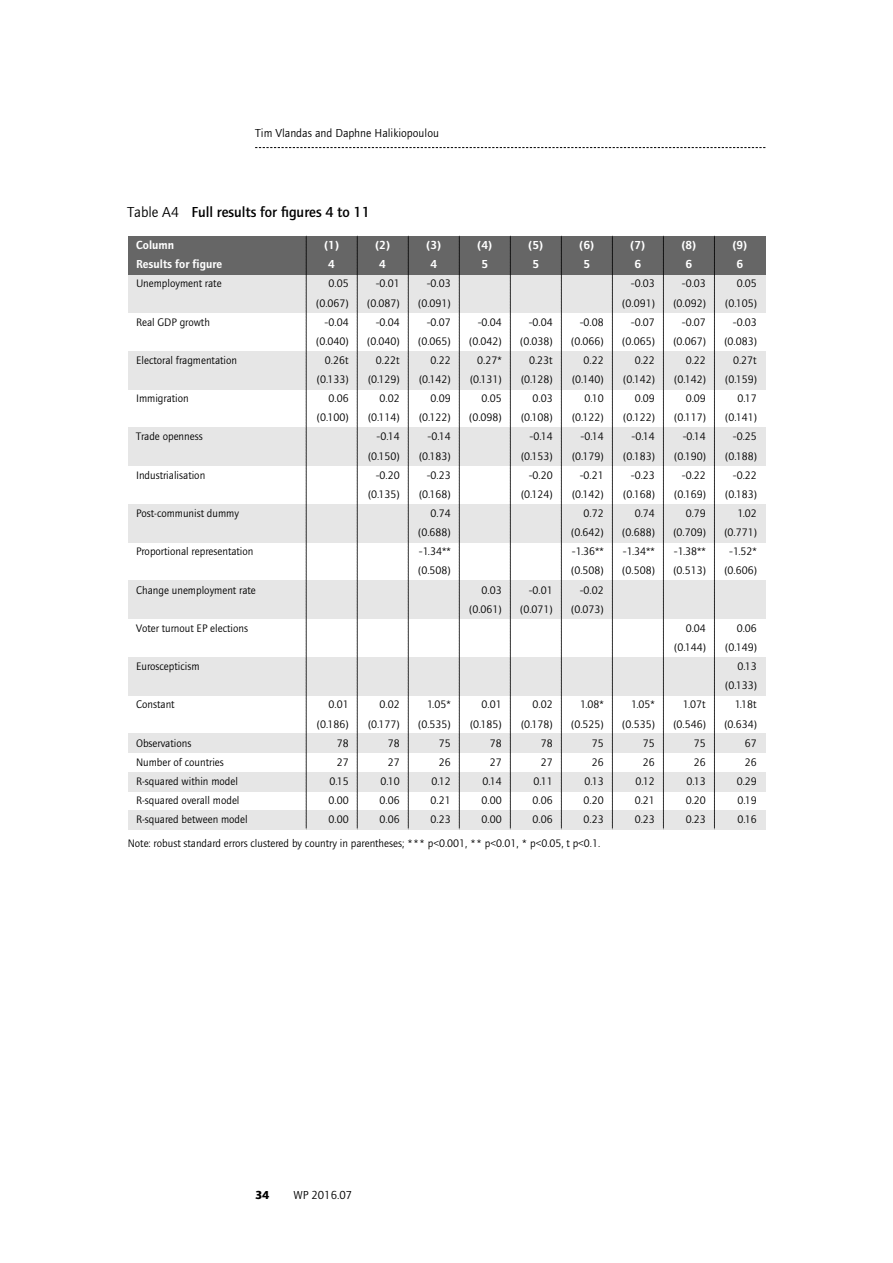
<style>
.page{position:relative;width:893px;height:1263px;background:#fff}
.page>*{position:absolute;margin:0;border:0;box-sizing:border-box;transform-origin:0 0}
.t1{font:500 15px "Foundry Journal";color:#000}
.t2{font:12px/19.2px "etui Foundry Journal Demi";color:#fff;text-align:center}
.t3{font:12px "Foundry Journal";color:#000}
.t4{font:12px "etui Foundry Journal book";color:#000}
.t5{font:700 12px "Foundry Journal";color:#000}
.t6{font:11.25px/19.2px "Foundry Journal";color:#000;text-align:right}
.t7{font:11.25px/19.2px "etui Foundry Journal book";color:#000}
.s1{font-family:"etui Foundry Journal book";font-weight:400}
</style>
<div class="page">
<svg style="left:255px;top:147px;width:510px;height:1px"></svg>
<div style="left:128px;top:351px;width:637px;height:38px;background:#e6e6e6"></div>
<div style="left:128px;top:274px;width:637px;height:39px;background:#e6e6e6"></div>
<div style="left:128px;top:428px;width:637px;height:38px;background:#e6e6e6"></div>
<div style="left:128px;top:504px;width:637px;height:38px;background:#e6e6e6"></div>
<div style="left:128px;top:581px;width:637px;height:38px;background:#e6e6e6"></div>
<div style="left:128px;top:657px;width:637px;height:38px;background:#e6e6e6"></div>
<div style="left:128px;top:734px;width:637px;height:19px;background:#e6e6e6"></div>
<div style="left:128px;top:772px;width:637px;height:19px;background:#e6e6e6"></div>
<div style="left:128px;top:810px;width:637px;height:19px;background:#e6e6e6"></div>
<div style="left:128px;top:236px;width:637px;height:38px;background:#666"></div>
<svg style="left:306px;top:236px;width:1px;height:594px"></svg>
<svg style="left:357px;top:236px;width:1px;height:594px"></svg>
<svg style="left:408px;top:236px;width:1px;height:594px"></svg>
<svg style="left:459px;top:236px;width:1px;height:594px"></svg>
<svg style="left:510px;top:236px;width:1px;height:594px"></svg>
<svg style="left:561px;top:236px;width:1px;height:594px"></svg>
<svg style="left:612px;top:236px;width:1px;height:594px"></svg>
<svg style="left:663px;top:236px;width:1px;height:594px"></svg>
<svg style="left:714px;top:236px;width:1px;height:594px"></svg>
<p class="t3" style="left:255px;top:129px;width:185px">Tim Vlandas and Daphne Halikiopoulou</p>
<h1 class="t1" style="left:128px;top:207px;width:244px"><span class="s1">Table A4</span> Full results for figures 4 to 11</h1>
<p class="t2" style="left:136px;top:236px;width:88px;text-align:left">Column<br>Results for figure</p>
<p class="t7" style="left:136px;top:274px;width:87px">Unemployment rate</p>
<p class="t7" style="left:136px;top:312px;width:75px">Real GDP growth</p>
<p class="t7" style="left:136px;top:350px;width:103px">Electoral fragmentation</p>
<p class="t7" style="left:136px;top:389px;width:54px">Immigration</p>
<p class="t7" style="left:136px;top:427px;width:68px">Trade openness</p>
<p class="t7" style="left:136px;top:465px;width:71px">Industrialisation</p>
<p class="t7" style="left:136px;top:503px;width:104px">Post-communist dummy</p>
<p class="t7" style="left:136px;top:542px;width:119px">Proportional representation</p>
<p class="t7" style="left:136px;top:580px;width:121px">Change unemployment rate</p>
<p class="t7" style="left:136px;top:618px;width:113px">Voter turnout EP elections</p>
<p class="t7" style="left:136px;top:657px;width:65px">Euroscepticism</p>
<p class="t7" style="left:136px;top:695px;width:40px">Constant</p>
<p class="t7" style="left:136px;top:733px;width:113px">Observations<br>Number of countries<br>R-squared within model<br>R-squared overall model<br>R-squared between model</p>
<p class="t2" style="left:324px;top:236px;width:17px">(1)<br>4</p>
<p class="t6" style="left:316px;top:275px;width:34px">0.05 (0.067) -0.04 (0.040)<br>0.26t (0.133)<br>0.06 (0.100)</p>
<p class="t2" style="left:375px;top:236px;width:17px">(2)<br>4</p>
<p class="t6" style="left:367px;top:275px;width:34px">-0.01 (0.087) -0.04 (0.040)<br>0.22t (0.129)<br>0.02 (0.114) -0.14 (0.150) -0.20 (0.135)</p>
<p class="t2" style="left:426px;top:236px;width:17px">(3)<br>4</p>
<p class="t6" style="left:418px;top:275px;width:34px">-0.03 (0.091) -0.07 (0.065)<br>0.22 (0.142)<br>0.09 (0.122) -0.14 (0.183) -0.23 (0.168)<br>0.74 (0.688) -1.34** (0.508)</p>
<p class="t2" style="left:477px;top:236px;width:17px">(4)<br>5</p>
<p class="t2" style="left:528px;top:236px;width:17px">(5)<br>5</p>
<p class="t2" style="left:579px;top:236px;width:17px">(6)<br>5</p>
<p class="t6" style="left:469px;top:313px;width:34px">-0.04 (0.042)<br>0.27* (0.131)<br>0.05 (0.098)</p>
<p class="t6" style="left:520px;top:313px;width:34px">-0.04 (0.038)<br>0.23t (0.128)<br>0.03 (0.108) -0.14 (0.153) -0.20 (0.124)</p>
<p class="t6" style="left:571px;top:313px;width:34px">-0.08 (0.066)<br>0.22 (0.140)<br>0.10 (0.122) -0.14 (0.179) -0.21 (0.142)<br>0.72 (0.642) -1.36** (0.508) -0.02 (0.073)</p>
<p class="t6" style="left:469px;top:581px;width:34px">0.03 (0.061)</p>
<p class="t6" style="left:520px;top:581px;width:34px">-0.01 (0.071)</p>
<p class="t6" style="left:317px;top:696px;width:33px">0.01 (0.186)<br>78<br>27<br>0.15<br>0.00<br>0.00</p>
<p class="t7" style="left:128px;top:834px;width:474px">Note: robust standard errors clustered by country in parentheses; *** p&lt;0.001, ** p&lt;0.01, * p&lt;0.05, t p&lt;0.1.</p>
<p class="t6" style="left:368px;top:696px;width:33px">0.02 (0.177)<br>78<br>27<br>0.10<br>0.06<br>0.06</p>
<p class="t6" style="left:418px;top:696px;width:34px">1.05* (0.535)<br>75<br>26<br>0.12<br>0.21<br>0.23</p>
<p class="t6" style="left:470px;top:696px;width:33px">0.01 (0.185)<br>78<br>27<br>0.14<br>0.00<br>0.00</p>
<p class="t6" style="left:521px;top:696px;width:33px">0.02 (0.178)<br>78<br>27<br>0.11<br>0.06<br>0.06</p>
<p class="t6" style="left:571px;top:696px;width:34px">1.08* (0.525)<br>75<br>26<br>0.13<br>0.20<br>0.23</p>
<p class="t2" style="left:630px;top:236px;width:17px">(7)<br>6</p>
<p class="t6" style="left:622px;top:275px;width:34px">-0.03 (0.091) -0.07 (0.065)<br>0.22 (0.142)<br>0.09 (0.122) -0.14 (0.183) -0.23 (0.168)<br>0.74 (0.688) -1.34** (0.508)</p>
<p class="t6" style="left:622px;top:696px;width:34px">1.05* (0.535)<br>75<br>26<br>0.12<br>0.21<br>0.23</p>
<p class="t2" style="left:681px;top:236px;width:17px">(8)<br>6</p>
<p class="t6" style="left:673px;top:275px;width:34px">-0.03 (0.092) -0.07 (0.067)<br>0.22 (0.142)<br>0.09 (0.117) -0.14 (0.190) -0.22 (0.169)<br>0.79 (0.709) -1.38** (0.513)</p>
<p class="t2" style="left:732px;top:236px;width:17px">(9)<br>6</p>
<p class="t6" style="left:724px;top:275px;width:34px">0.05 (0.105) -0.03 (0.083)<br>0.27t (0.159)<br>0.17 (0.141) -0.25 (0.188) -0.22 (0.183)<br>1.02 (0.771) -1.52* (0.606)</p>
<p class="t6" style="left:674px;top:620px;width:33px">0.04 (0.144)</p>
<p class="t6" style="left:673px;top:696px;width:34px">1.07t (0.546)<br>75<br>26<br>0.13<br>0.20<br>0.23</p>
<p class="t6" style="left:724px;top:620px;width:34px">0.06 (0.149)<br>0.13 (0.133)<br>1.18t (0.634)<br>67<br>26<br>0.29<br>0.19<br>0.16</p>
<p class="t5" style="left:255px;top:1191px;width:16px">34</p>
<p class="t4" style="left:293px;top:1187px;width:60px">WP 2016.07</p>
</div>
